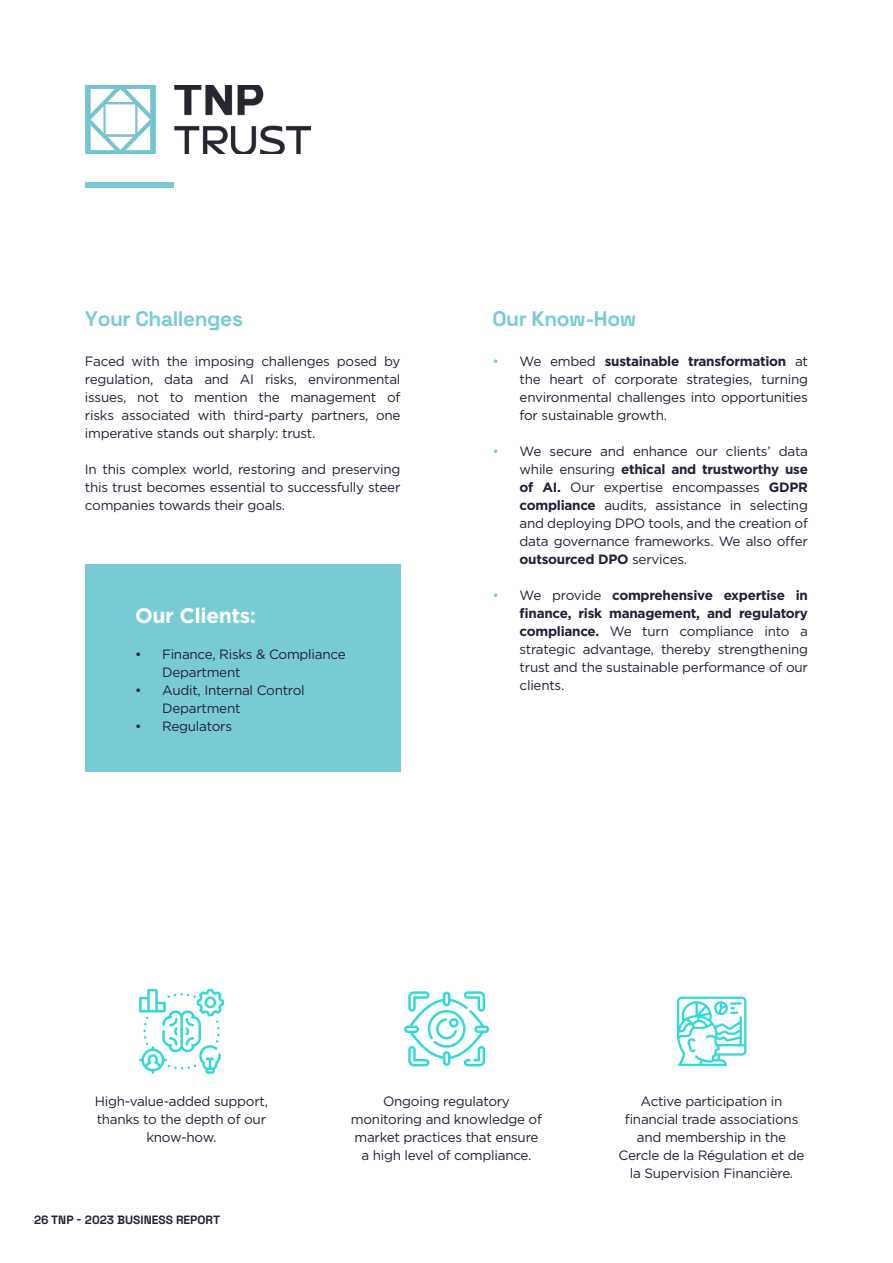
<style>
.page{position:relative;width:893px;height:1263px;background:#fff}
.page>*{position:absolute;margin:0;border:0;box-sizing:border-box;transform-origin:0 0}
.t1{font:300 21px "Space Grotesk";letter-spacing:-.02em;color:#78cbd5}
.t2{font:700 21px "Gotham";letter-spacing:-.02em;color:#fff}
.t3{font:13.5px/18px "Gotham";letter-spacing:-.02em;color:#241f35;text-align:justify}
.t4{font:300 12px "Space Grotesk";color:#241f35}
.s1{color:#78cbd5}
.s2{font-weight:700}
</style>
<div class="page">
<div style="left:85px;top:565px;width:315px;height:207px;background:#78cbd5"></div>
<svg style="left:404px;top:991px;width:85px;height:75px"></svg>
<svg style="left:139px;top:989px;width:85px;height:85px"></svg>
<img style="left:85px;top:85px;width:226px;height:69px">
<div style="left:85px;top:183px;width:89px;height:5px;background:#78cbd5"></div>
<svg style="left:677px;top:996px;width:69px;height:70px"></svg>
<p class="t1" style="left:85px;top:303px;width:160px">Your Challenges</p>
<p class="t3" style="left:85px;top:352px;width:317px">Faced with the imposing challenges posed by regulation, data and AI risks, environmental issues, not to mention the management of risks associated with third-party partners, one imperative stands out sharply: trust.</p>
<p class="t3" style="left:85px;top:460px;width:317px">In this complex world, restoring and preserving this trust becomes essential to successfully steer companies towards their goals.</p>
<p class="t2" style="left:135px;top:601px;width:123px">Our Clients:</p>
<p class="t3" style="left:162px;top:644px;width:185px;text-indent:-27px">• Finance, Risks &amp; Compliance<br>Department</p>
<p class="t3" style="left:162px;top:680px;width:144px;text-indent:-27px">• Audit, Internal Control<br>Department</p>
<p class="t3" style="left:135px;top:716px;width:98px">• Regulators</p>
<p class="t1" style="left:492px;top:303px;width:145px">Our Know-How</p>
<p class="t3" style="left:520px;top:352px;width:290px;text-indent:-27px"><span class="s1">•</span> We embed <span class="s2">sustainable transformation</span> at the heart of corporate strategies, turning environmental challenges into opportunities for sustainable growth.</p>
<p class="t3" style="left:520px;top:442px;width:290px;text-indent:-27px"><span class="s1">•</span> We secure and enhance our clients’ data while ensuring <span class="s2">ethical and trustworthy use of AI.</span> Our expertise encompasses <span class="s2">GDPR compliance</span> audits, assistance in selecting and deploying DPO tools, and the creation of data governance frameworks. We also offer <span class="s2">outsourced DPO</span> services.</p>
<p class="t3" style="left:520px;top:586px;width:290px;text-indent:-27px"><span class="s1">•</span> We provide <span class="s2">comprehensive expertise in finance, risk management, and regulatory compliance.</span> We turn compliance into a strategic advantage, thereby strengthening trust and the sustainable performance of our clients.</p>
<p class="t3" style="left:95px;top:1092px;width:175px;text-align:center">High-value-added support, thanks to the depth of our know-how.</p>
<p class="t3" style="left:351px;top:1092px;width:193px;text-align:center">Ongoing regulatory monitoring and knowledge of market practices that ensure a high level of compliance.</p>
<p class="t3" style="left:619px;top:1092px;width:187px;text-align:center">Active participation in financial trade associations and membership in the<br>Cercle de la Régulation et de la Supervision Financière.</p>
<p class="t4" style="left:34px;top:1211px;width:188px">26 TNP - 2023 BUSINESS REPORT</p>
</div>
